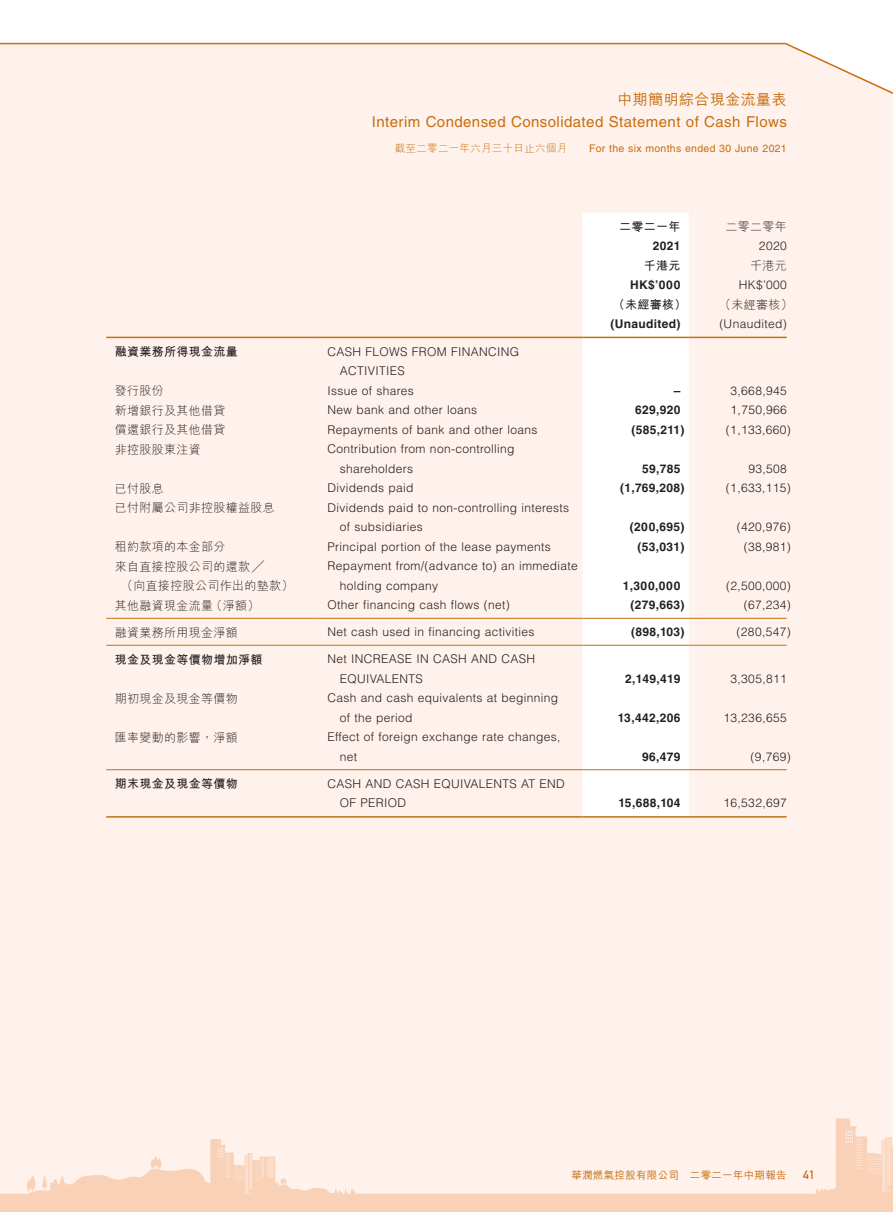
<style>
.page{position:relative;width:893px;height:1212px;background:#fff2ec}
.page>*{position:absolute;margin:0;border:0;box-sizing:border-box;transform-origin:0 0}
.t1{font:15px "Helvetica LT Std";letter-spacing:.03em;color:#c86d0d}
.t2{font:500 15px "M Hei HK";letter-spacing:.03em;color:#c86d0d}
.t3{font:300 12px/19.5px "Helvetica LT Std";letter-spacing:.03em;color:#231f20}
.t4{font:300 12px/19.5px "M Hei HK";letter-spacing:.03em;color:#231f20}
.t5{font:700 12px "Helvetica LT Std";letter-spacing:.03em;color:#231f20}
.t6{font:700 12px "M Hei HK";letter-spacing:.03em;color:#231f20}
.t7{font:12px "DIN Mittelschrift Std";color:#c86d0d}
.t8{font:10.5px "Helvetica LT Std";letter-spacing:.03em;color:#c86d0d}
.t9{font:500 10.5px "M Hei HK";letter-spacing:.03em;color:#c86d0d}
.t10{font:300 10.5px "M Hei HK";letter-spacing:.03em;color:#c86d0d}
</style>
<div class="page">
<div style="left:0;top:0;width:893px;height:42px;background:#fff"></div>
<svg style="left:0;top:42px;width:893px;height:52px"></svg>
<svg style="left:0;top:1118px;width:893px;height:94px"></svg>
<div style="left:583px;top:213px;width:106px;height:603px;background:#fff"></div>
<hr style="left:106px;top:337px;width:213px;height:1px;background:#c86d0d">
<hr style="left:319px;top:337px;width:264px;height:1px;background:#c86d0d">
<hr style="left:583px;top:337px;width:106px;height:1px;background:#c86d0d">
<hr style="left:689px;top:337px;width:98px;height:1px;background:#c86d0d">
<hr style="left:106px;top:618px;width:213px;height:1px;background:#c86d0d">
<hr style="left:319px;top:618px;width:264px;height:1px;background:#c86d0d">
<hr style="left:583px;top:618px;width:106px;height:1px;background:#c86d0d">
<hr style="left:689px;top:618px;width:98px;height:1px;background:#c86d0d">
<hr style="left:106px;top:645px;width:213px;height:1px;background:#c86d0d">
<hr style="left:319px;top:645px;width:264px;height:1px;background:#c86d0d">
<hr style="left:583px;top:645px;width:106px;height:1px;background:#c86d0d">
<hr style="left:689px;top:645px;width:98px;height:1px;background:#c86d0d">
<hr style="left:106px;top:769px;width:213px;height:1px;background:#c86d0d">
<hr style="left:319px;top:769px;width:264px;height:1px;background:#c86d0d">
<hr style="left:583px;top:769px;width:106px;height:1px;background:#c86d0d">
<hr style="left:689px;top:769px;width:98px;height:1px;background:#c86d0d">
<hr style="left:106px;top:816px;width:213px;height:2px;background:#c86d0d">
<hr style="left:319px;top:816px;width:264px;height:2px;background:#c86d0d">
<hr style="left:583px;top:816px;width:106px;height:2px;background:#c86d0d">
<hr style="left:689px;top:816px;width:98px;height:2px;background:#c86d0d">
<p class="t2" style="left:617px;top:88px;width:171px">中期簡明綜合現金流量表</p>
<p class="t1" style="left:372px;top:113px;width:416px">Interim Condensed Consolidated Statement of Cash Flows</p>
<p class="t10" style="left:395px;top:143px;width:174px">截至二零二一年六月三十日止六個月</p>
<p class="t8" style="left:589px;top:142px;width:199px">For the six months ended 30 June 2021</p>
<p class="t6" style="left:619px;top:217px;width:63px">二零二一年</p>
<p class="t4" style="left:725px;top:216px;width:63px">二零二零年</p>
<p class="t5" style="left:653px;top:238px;width:29px">2021</p>
<p class="t3" style="left:759px;top:235px;width:29px">2020</p>
<p class="t6" style="left:644px;top:256px;width:38px">千港元</p>
<p class="t4" style="left:750px;top:255px;width:38px">千港元</p>
<p class="t5" style="left:630px;top:277px;width:52px">HK$’000</p>
<p class="t3" style="left:739px;top:274px;width:50px">HK$’000</p>
<p class="t6" style="left:613px;top:295px;width:75px">（未經審核）</p>
<p class="t4" style="left:719px;top:294px;width:75px">（未經審核）</p>
<p class="t5" style="left:610px;top:316px;width:71px">(Unaudited)</p>
<p class="t3" style="left:719px;top:313px;width:69px">(Unaudited)</p>
<p class="t6" style="left:115px;top:343px;width:125px">融資業務所得現金流量</p>
<p class="t3" style="left:340px;top:341px;width:181px;text-indent:-12px">CASH FLOWS FROM FINANCING<br>ACTIVITIES</p>
<p class="t4" style="left:115px;top:381px;width:51px">發行股份</p>
<p class="t3" style="left:327px;top:380px;width:88px">Issue of shares</p>
<p class="t5" style="left:674px;top:383px;width:8px">–</p>
<p class="t3" style="left:731px;top:380px;width:58px">3,668,945</p>
<p class="t4" style="left:115px;top:400px;width:112px">新增銀行及其他借貸</p>
<p class="t3" style="left:327px;top:400px;width:151px">New bank and other loans</p>
<p class="t5" style="left:635px;top:403px;width:47px">629,920</p>
<p class="t3" style="left:731px;top:400px;width:58px">1,750,966</p>
<p class="t4" style="left:115px;top:420px;width:112px">償還銀行及其他借貸</p>
<p class="t3" style="left:327px;top:419px;width:212px">Repayments of bank and other loans</p>
<p class="t5" style="left:631px;top:422px;width:54px">(585,211)</p>
<p class="t3" style="left:726px;top:419px;width:66px">(1,133,660)</p>
<p class="t4" style="left:115px;top:439px;width:88px">非控股股東注資</p>
<p class="t3" style="left:340px;top:439px;width:176px;text-indent:-12px">Contribution from non-controlling shareholders</p>
<p class="t5" style="left:642px;top:461px;width:40px">59,785</p>
<p class="t3" style="left:748px;top:458px;width:40px">93,508</p>
<p class="t4" style="left:115px;top:478px;width:51px">已付股息</p>
<p class="t3" style="left:327px;top:478px;width:88px">Dividends paid</p>
<p class="t5" style="left:620px;top:481px;width:66px">(1,769,208)</p>
<p class="t3" style="left:726px;top:478px;width:66px">(1,633,115)</p>
<p class="t4" style="left:115px;top:498px;width:162px">已付附屬公司非控股權益股息</p>
<p class="t3" style="left:340px;top:497px;width:231px;text-indent:-12px">Dividends paid to non-controlling interests of subsidiaries</p>
<p class="t5" style="left:630px;top:520px;width:56px">(200,695)</p>
<p class="t3" style="left:737px;top:517px;width:56px">(420,976)</p>
<p class="t4" style="left:115px;top:537px;width:112px">租約款項的本金部分</p>
<p class="t3" style="left:327px;top:536px;width:225px">Principal portion of the lease payments</p>
<p class="t5" style="left:637px;top:539px;width:49px">(53,031)</p>
<p class="t3" style="left:744px;top:536px;width:49px">(38,981)</p>
<p class="t4" style="left:121px;top:556px;width:174px;text-indent:-6px">來自直接控股公司的還款╱<br>（向直接控股公司作出的墊款）</p>
<p class="t3" style="left:340px;top:556px;width:239px;text-indent:-12px">Repayment from/(advance to) an immediate holding company</p>
<p class="t5" style="left:623px;top:578px;width:59px">1,300,000</p>
<p class="t3" style="left:726px;top:575px;width:66px">(2,500,000)</p>
<p class="t4" style="left:115px;top:595px;width:146px">其他融資現金流量（淨額）</p>
<p class="t3" style="left:327px;top:595px;width:184px">Other financing cash flows (net)</p>
<p class="t5" style="left:630px;top:598px;width:56px">(279,663)</p>
<p class="t3" style="left:744px;top:595px;width:49px">(67,234)</p>
<p class="t4" style="left:115px;top:622px;width:125px">融資業務所用現金淨額</p>
<p class="t3" style="left:327px;top:622px;width:209px">Net cash used in financing activities</p>
<p class="t5" style="left:631px;top:624px;width:55px">(898,103)</p>
<p class="t3" style="left:737px;top:622px;width:56px">(280,547)</p>
<p class="t6" style="left:115px;top:650px;width:149px">現金及現金等價物增加淨額</p>
<p class="t3" style="left:340px;top:649px;width:197px;text-indent:-12px">Net INCREASE IN CASH AND CASH<br>EQUIVALENTS</p>
<p class="t5" style="left:625px;top:671px;width:57px">2,149,419</p>
<p class="t3" style="left:731px;top:668px;width:58px">3,305,811</p>
<p class="t4" style="left:115px;top:688px;width:125px">期初現金及現金等價物</p>
<p class="t3" style="left:340px;top:688px;width:220px;text-indent:-12px">Cash and cash equivalents at beginning of the period</p>
<p class="t4" style="left:115px;top:727px;width:125px">匯率變動的影響，淨額</p>
<p class="t3" style="left:340px;top:727px;width:222px;text-indent:-12px">Effect of foreign exchange rate changes, net</p>
<p class="t6" style="left:115px;top:775px;width:125px">期末現金及現金等價物</p>
<p class="t3" style="left:340px;top:773px;width:227px;text-indent:-12px">CASH AND CASH EQUIVALENTS AT END<br>OF PERIOD</p>
<p class="t5" style="left:618px;top:710px;width:64px">13,442,206</p>
<p class="t3" style="left:724px;top:707px;width:65px">13,236,655</p>
<p class="t5" style="left:642px;top:749px;width:40px">96,479</p>
<p class="t3" style="left:751px;top:746px;width:42px">(9,769)</p>
<p class="t5" style="left:618px;top:795px;width:63px">15,688,104</p>
<p class="t3" style="left:724px;top:793px;width:65px">16,532,697</p>
<p class="t9" style="left:571px;top:1168px;width:217px">華潤燃氣控股有限公司 二零二一年中期報告</p>
<p class="t7" style="left:803px;top:1167px;width:13px">41</p>
</div>
